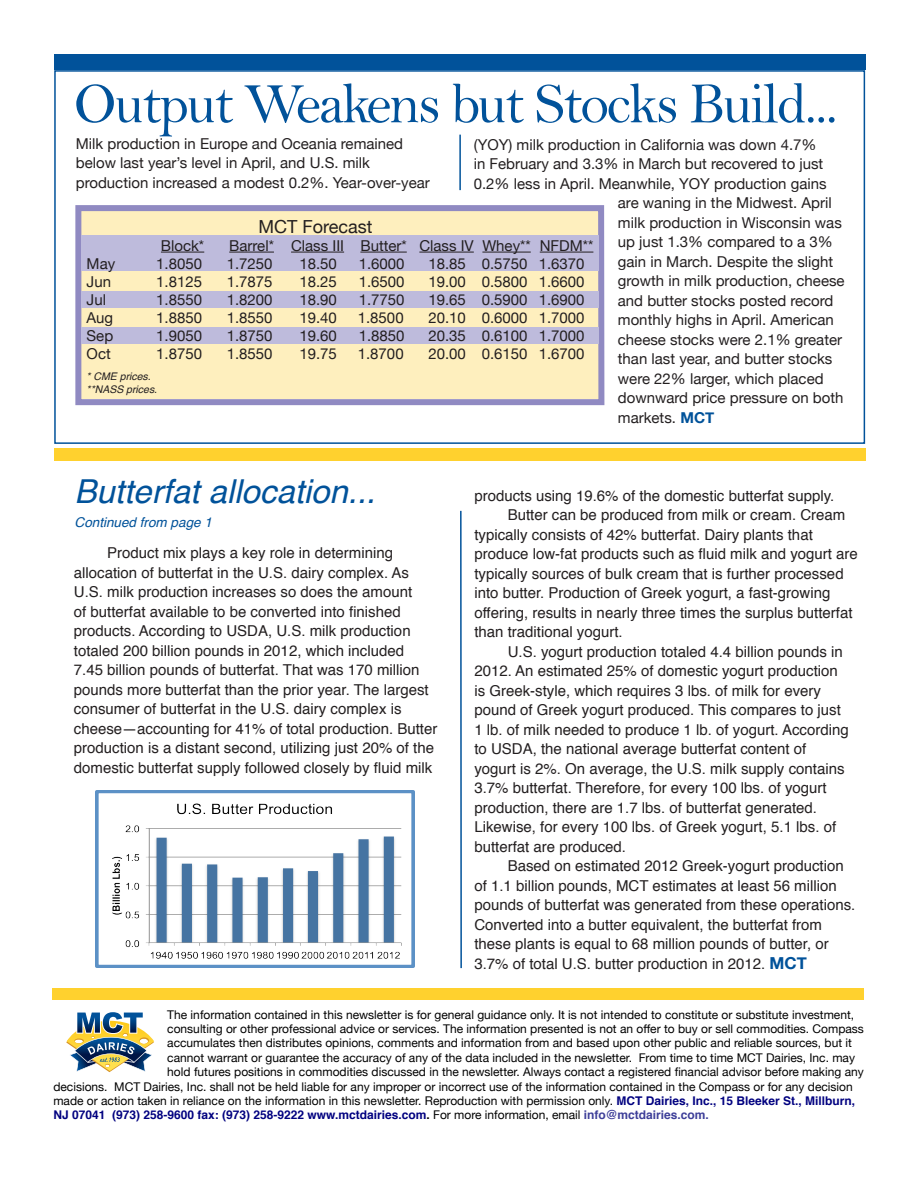
<style>
.page{position:relative;width:918px;height:1188px;background:#fff}
.page>*{position:absolute;margin:0;border:0;box-sizing:border-box;transform-origin:0 0}
.t1{font:58.5px "Bell";letter-spacing:-.04em;color:#01529a}
.t2{font:italic 33px "Helvetica";color:#01529a}
.t3{font:18px "Helvetica Neue";color:#231f20}
.t4{font:15px/19.5px "Helvetica";color:#231f20}
.forecast_chart{font:15px/19.5px "Helvetica Neue";color:#231f20}
.t5{font:italic 13.5px "Helvetica";color:#01529a}
.t6{font:12px "Helvetica Neue";color:#000}
.t7{font:700 12px "Helvetica";color:#000080}
.t8{font:italic 10.5px "Helvetica";color:#231f20}
.s1{font-weight:700;color:#01529a}
.s2{font-family:"Helvetica Neue";font-weight:700;font-size:16.5px;color:#01529a}
.s3{font-family:"Helvetica";font-weight:700;color:#000080}
.s4{color:#000}
.s5{font-family:"Helvetica Neue";font-weight:400;color:#000}
.s6{color:#3e3f99}
</style>
<div class="page">
<div style="left:54px;top:70px;width:811px;height:374px;border:2px solid #01529a"></div>
<hr style="left:459px;top:135px;width:2px;height:55px;background:#01529a">
<div style="left:54px;top:449px;width:812px;height:12px;background:#ffd12e"></div>
<svg style="left:66px;top:1012px;width:88px;height:60px"></svg>
<div style="left:82px;top:210px;width:517px;height:189px;background:#feefbe"></div>
<div style="left:75px;top:205px;width:529px;height:200px;border:6px solid #908ac2"></div>
<div style="left:81px;top:236px;width:517px;height:35px;background:#bebbdc"></div>
<div style="left:81px;top:291px;width:517px;height:17px;background:#bebbdc"></div>
<div style="left:81px;top:327px;width:517px;height:17px;background:#bebbdc"></div>
<hr style="left:161px;top:252px;width:43px;height:1px;background:#231f20">
<hr style="left:229px;top:252px;width:45px;height:1px;background:#231f20">
<hr style="left:291px;top:252px;width:53px;height:1px;background:#231f20">
<hr style="left:360px;top:252px;width:47px;height:1px;background:#231f20">
<hr style="left:419px;top:252px;width:55px;height:1px;background:#231f20">
<hr style="left:482px;top:252px;width:49px;height:1px;background:#231f20">
<hr style="left:540px;top:252px;width:53px;height:1px;background:#231f20">
<div style="left:53px;top:989px;width:811px;height:11px;background:#ffd12e"></div>
<div style="left:54px;top:54px;width:811px;height:16px;background:#01529a"></div>
<hr style="left:460px;top:511px;width:2px;height:457px;background:#01529a">
<img style="left:96px;top:791px;width:318px;height:177px">
<p class="t1" style="left:74px;top:69px;width:766px">Output Weakens but Stocks Build...</p>
<p class="forecast_chart" style="left:76px;top:133px;width:355px">Milk production in Europe and Oceania remained below last year’s level in April, and U.S. milk production increased a modest 0.2%. Year-over-year</p>
<p class="forecast_chart" style="left:474px;top:133px;width:344px">(YOY) milk production in California was down 4.7%</p>
<p class="forecast_chart" style="left:474px;top:153px;width:351px">in February and 3.3% in March but recovered to just</p>
<p class="forecast_chart" style="left:474px;top:172px;width:354px">0.2% less in April. Meanwhile, YOY production gains</p>
<p class="forecast_chart" style="left:618px;top:192px;width:215px">are waning in the Midwest. April</p>
<p class="forecast_chart" style="left:618px;top:211px;width:225px">milk production in Wisconsin was</p>
<p class="forecast_chart" style="left:618px;top:231px;width:216px">up just 1.3% compared to a 3%</p>
<p class="forecast_chart" style="left:618px;top:250px;width:217px">gain in March. Despite the slight</p>
<p class="forecast_chart" style="left:618px;top:270px;width:228px">growth in milk production, cheese</p>
<p class="forecast_chart" style="left:618px;top:289px;width:217px">and butter stocks posted record</p>
<p class="forecast_chart" style="left:618px;top:309px;width:217px">monthly highs in April. American</p>
<p class="forecast_chart" style="left:618px;top:328px;width:226px">cheese stocks were 2.1% greater</p>
<p class="forecast_chart" style="left:618px;top:348px;width:216px">than last year, and butter stocks</p>
<p class="forecast_chart" style="left:618px;top:367px;width:207px">were 22% larger, which placed</p>
<p class="forecast_chart" style="left:618px;top:387px;width:227px">downward price pressure on both</p>
<p class="forecast_chart" style="left:618px;top:407px;width:98px">markets. <span class="s1">MCT</span></p>
<p class="t3" style="left:259px;top:211px;width:116px">MCT Forecast</p>
<p class="forecast_chart" style="left:161px;top:234px;width:45px">Block*</p>
<p class="forecast_chart" style="left:229px;top:234px;width:366px">Barrel* Class III Butter* Class IV Whey** NFDM**</p>
<p class="forecast_chart" style="left:87px;top:252px;width:30px">May</p>
<p class="forecast_chart" style="left:156px;top:252px;width:47px">1.8050</p>
<p class="forecast_chart" style="left:227px;top:252px;width:47px">1.7250</p>
<p class="forecast_chart" style="left:299px;top:252px;width:39px">18.50</p>
<p class="forecast_chart" style="left:359px;top:252px;width:47px">1.6000</p>
<p class="forecast_chart" style="left:428px;top:252px;width:158px">18.85 0.5750 1.6370</p>
<p class="forecast_chart" style="left:87px;top:270px;width:26px">Jun</p>
<p class="forecast_chart" style="left:156px;top:270px;width:47px">1.8125</p>
<p class="forecast_chart" style="left:227px;top:270px;width:47px">1.7875</p>
<p class="forecast_chart" style="left:299px;top:270px;width:39px">18.25</p>
<p class="forecast_chart" style="left:359px;top:270px;width:47px">1.6500</p>
<p class="forecast_chart" style="left:428px;top:270px;width:158px">19.00 0.5800 1.6600</p>
<p class="forecast_chart" style="left:87px;top:288px;width:21px">Jul</p>
<p class="forecast_chart" style="left:156px;top:288px;width:47px">1.8550</p>
<p class="forecast_chart" style="left:227px;top:288px;width:47px">1.8200</p>
<p class="forecast_chart" style="left:299px;top:288px;width:39px">18.90</p>
<p class="forecast_chart" style="left:359px;top:288px;width:47px">1.7750</p>
<p class="forecast_chart" style="left:428px;top:288px;width:158px">19.65 0.5900 1.6900</p>
<p class="forecast_chart" style="left:87px;top:306px;width:28px">Aug</p>
<p class="forecast_chart" style="left:156px;top:306px;width:47px">1.8850</p>
<p class="forecast_chart" style="left:227px;top:306px;width:47px">1.8550</p>
<p class="forecast_chart" style="left:299px;top:306px;width:39px">19.40</p>
<p class="forecast_chart" style="left:358px;top:306px;width:47px">1.8500</p>
<p class="forecast_chart" style="left:428px;top:306px;width:158px">20.10 0.6000 1.7000</p>
<p class="forecast_chart" style="left:87px;top:324px;width:28px">Sep</p>
<p class="forecast_chart" style="left:156px;top:324px;width:47px">1.9050</p>
<p class="forecast_chart" style="left:227px;top:324px;width:47px">1.8750</p>
<p class="forecast_chart" style="left:299px;top:324px;width:39px">19.60</p>
<p class="forecast_chart" style="left:359px;top:324px;width:47px">1.8850</p>
<p class="forecast_chart" style="left:428px;top:324px;width:158px">20.35 0.6100 1.7000</p>
<p class="forecast_chart" style="left:87px;top:342px;width:26px">Oct</p>
<p class="forecast_chart" style="left:156px;top:342px;width:47px">1.8750</p>
<p class="forecast_chart" style="left:227px;top:342px;width:47px">1.8550</p>
<p class="forecast_chart" style="left:299px;top:342px;width:39px">19.75</p>
<p class="forecast_chart" style="left:358px;top:342px;width:47px">1.8700</p>
<p class="forecast_chart" style="left:428px;top:342px;width:158px">20.00 0.6150 1.6700</p>
<p class="t8" style="left:87px;top:368px;width:66px">* CME prices.</p>
<p class="t8" style="left:87px;top:381px;width:72px">**NASS prices.</p>
<p class="t2" style="left:75px;top:466px;width:302px">Butterfat allocation...</p>
<p class="t5" style="left:75px;top:512px;width:139px">Continued from page 1</p>
<p class="t4" style="left:74px;top:544px;width:365px;text-indent:33px">Product mix plays a key role in determining allocation of butterfat in the U.S. dairy complex. As U.S. milk production increases so does the amount<br>of butterfat available to be converted into finished products. According to USDA, U.S. milk production totaled 200 billion pounds in 2012, which included<br>7.45 billion pounds of butterfat. That was 170 million pounds more butterfat than the prior year. The largest consumer of butterfat in the U.S. dairy complex is cheese—accounting for 41% of total production. Butter production is a distant second, utilizing just 20% of the domestic butterfat supply followed closely by fluid milk</p>
<p class="t4" style="left:474px;top:486px;width:361px">products using 19.6% of the domestic butterfat supply.</p>
<p class="t4" style="left:474px;top:506px;width:385px;text-indent:33px">Butter can be produced from milk or cream. Cream typically consists of 42% butterfat. Dairy plants that produce low-fat products such as fluid milk and yogurt are typically sources of bulk cream that is further processed into butter. Production of Greek yogurt, a fast-growing offering, results in nearly three times the surplus butterfat than traditional yogurt.</p>
<p class="t4" style="left:474px;top:642px;width:376px;text-indent:33px">U.S. yogurt production totaled 4.4 billion pounds in 2012. An estimated 25% of domestic yogurt production is Greek-style, which requires 3 lbs. of milk for every pound of Greek yogurt produced. This compares to just 1 lb. of milk needed to produce 1 lb. of yogurt. According to USDA, the national average butterfat content of yogurt is 2%. On average, the U.S. milk supply contains 3.7% butterfat. Therefore, for every 100 lbs. of yogurt production, there are 1.7 lbs. of butterfat generated.<br>Likewise, for every 100 lbs. of Greek yogurt, 5.1 lbs. of butterfat are produced.</p>
<p class="t4" style="left:474px;top:857px;width:383px;text-indent:33px">Based on estimated 2012 Greek-yogurt production of 1.1 billion pounds, MCT estimates at least 56 million pounds of butterfat was generated from these operations.<br>Converted into a butter equivalent, the butterfat from these plants is equal to 68 million pounds of butter, or 3.7% of total U.S. butter production in 2012. <span class="s2">MCT</span></p>
<p class="t6" style="left:167px;top:1004px;width:688px">The information contained in this newsletter is for general guidance only. It is not intended to constitute or substitute investment,</p>
<p class="t6" style="left:167px;top:1018px;width:698px">consulting or other professional advice or services. The information presented is not an offer to buy or sell commodities. Compass</p>
<p class="t6" style="left:167px;top:1033px;width:686px">accumulates then distributes opinions, comments and information from and based upon other public and reliable sources, but it</p>
<p class="t6" style="left:167px;top:1047px;width:689px">cannot warrant or guarantee the accuracy of any of the data included in the newsletter. From time to time MCT Dairies, Inc. may</p>
<p class="t6" style="left:167px;top:1062px;width:698px">hold futures positions in commodities discussed in the newsletter. Always contact a registered financial advisor before making any</p>
<p class="t6" style="left:53px;top:1076px;width:801px">decisions. MCT Dairies, Inc. shall not be held liable for any improper or incorrect use of the information contained in the Compass or for any decision</p>
<p class="t6" style="left:53px;top:1090px;width:803px">made or action taken in reliance on the information in this newsletter. Reproduction with permission only. <span class="s3">MCT Dairies, Inc., 15 Bleeker St., Millburn,</span></p>
<p class="t7" style="left:53px;top:1105px;width:657px">NJ 07041 (973) 258-9600 fax: (973) 258-9222 www.mctdairies.com<span class="s4">.</span> <span class="s5">For more information, email</span> <span class="s6">info@mctdairies.com.</span></p>
</div>
